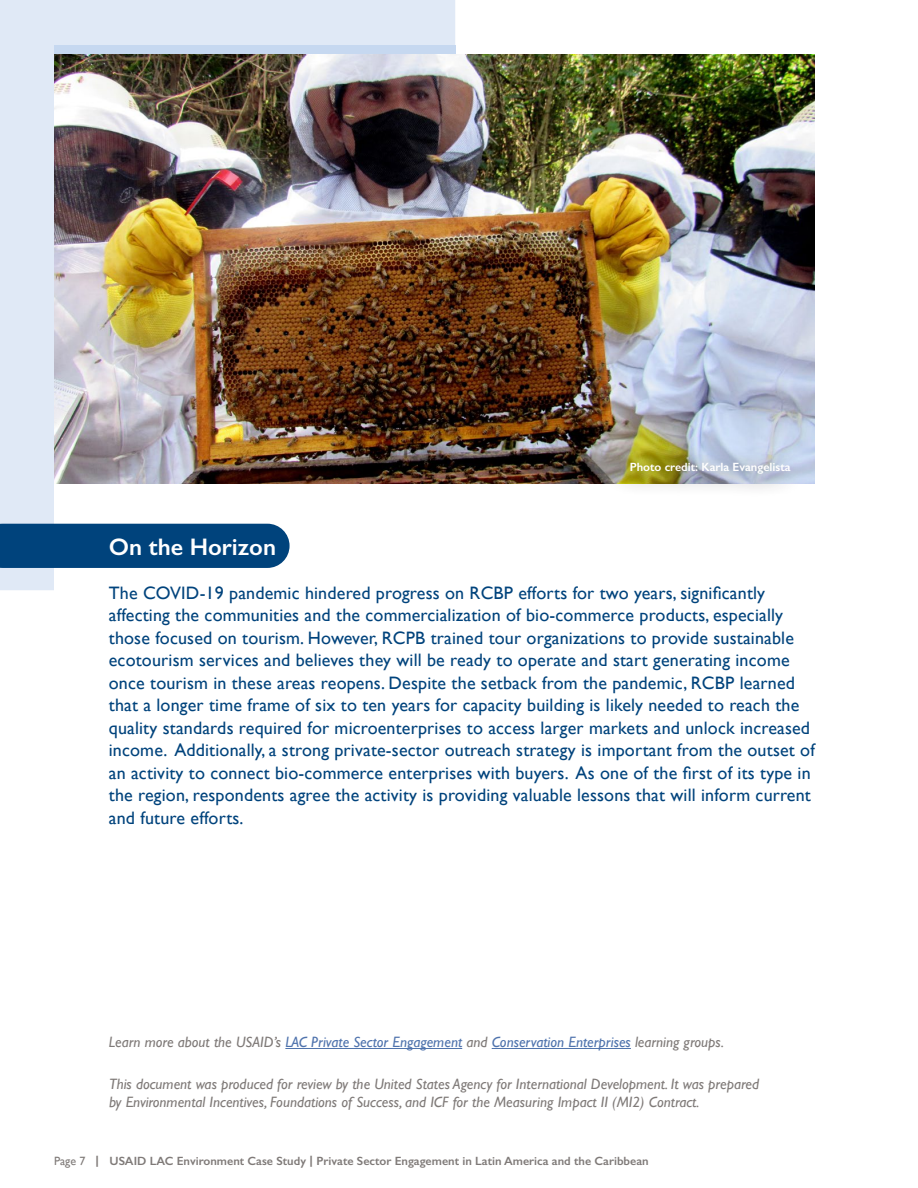
<style>
.page{position:relative;width:918px;height:1188px;background:#fff}
.page>*{position:absolute;margin:0;border:0;box-sizing:border-box;transform-origin:0 0}
.t1{font:600 24px "Gill Sans";color:#fff}
.t2{font:18px/22.5px "Gill Sans";letter-spacing:.01em;color:#00437c}
.t3{font:italic 15px/18px "Gill Sans";color:#7f7a78}
.t4{font:italic 15px "Gill Sans";color:#4f73ad}
.t5{font:600 12px "Gill Sans";color:#7f7a78}
.t6{font:600 12px "Gill Sans";color:#fff}
.t7{font:12px "Gill Sans";color:#7f7a78}
.s1{color:#7f7a78}
.s2{font-weight:700}
</style>
<div class="page">
<div style="left:0;top:0;width:455px;height:590px;background:#e0e9f6"></div>
<div style="left:54px;top:54px;width:410px;height:548px;background:#fff"></div>
<div style="left:54px;top:45px;width:401px;height:9px;background:#c6d8f0"></div>
<img style="left:54px;top:54px;width:760px;height:430px">
<div style="left:0;top:524px;width:290px;height:44px;background:#00437c"></div>
<div style="left:603px;top:445px;width:202px;height:53px;background:#231f20;opacity:.45"></div>
<hr style="left:285px;top:1048px;width:177px;height:1px;background:#4f73ad">
<hr style="left:492px;top:1048px;width:139px;height:1px;background:#4f73ad">
<p class="t6" style="left:630px;top:460px;width:162px">Photo credit: Karla Evangelista</p>
<h2 class="t1" style="left:109px;top:532px;width:169px">On the Horizon</h2>
<p class="t2" style="left:109px;top:581px;width:708px">The COVID-19 pandemic hindered progress on RCBP efforts for two years, significantly affecting the communities and the commercialization of bio-commerce products, especially those focused on tourism. However, RCPB trained tour organizations to provide sustainable ecotourism services and believes they will be ready to operate and start generating income once tourism in these areas reopens. Despite the setback from the pandemic, RCBP learned that a longer time frame of six to ten years for capacity building is likely needed to reach the quality standards required for microenterprises to access larger markets and unlock increased income. Additionally, a strong private-sector outreach strategy is important from the outset of an activity to connect bio-commerce enterprises with buyers. As one of the first of its type in the region, respondents agree the activity is providing valuable lessons that will inform current and future efforts.</p>
<p class="t4" style="left:109px;top:1034px;width:617px"><span class="s1">Learn more about the USAID’s</span> LAC Private Sector Engagement <span class="s1">and</span> Conservation Enterprises <span class="s1">learning groups.</span></p>
<p class="t3" style="left:109px;top:1075px;width:652px">This document was produced for review by the United States Agency for International Development. It was prepared by Environmental Incentives, Foundations of Success, and ICF for the Measuring Impact II (MI2) Contract.</p>
<p class="t7" style="left:54px;top:1154px;width:46px">Page 7 <span class="s2">|</span></p>
<p class="t5" style="left:110px;top:1154px;width:541px">USAID LAC Environment Case Study <span class="s2">|</span> Private Sector Engagement in Latin America and the Caribbean</p>
</div>
